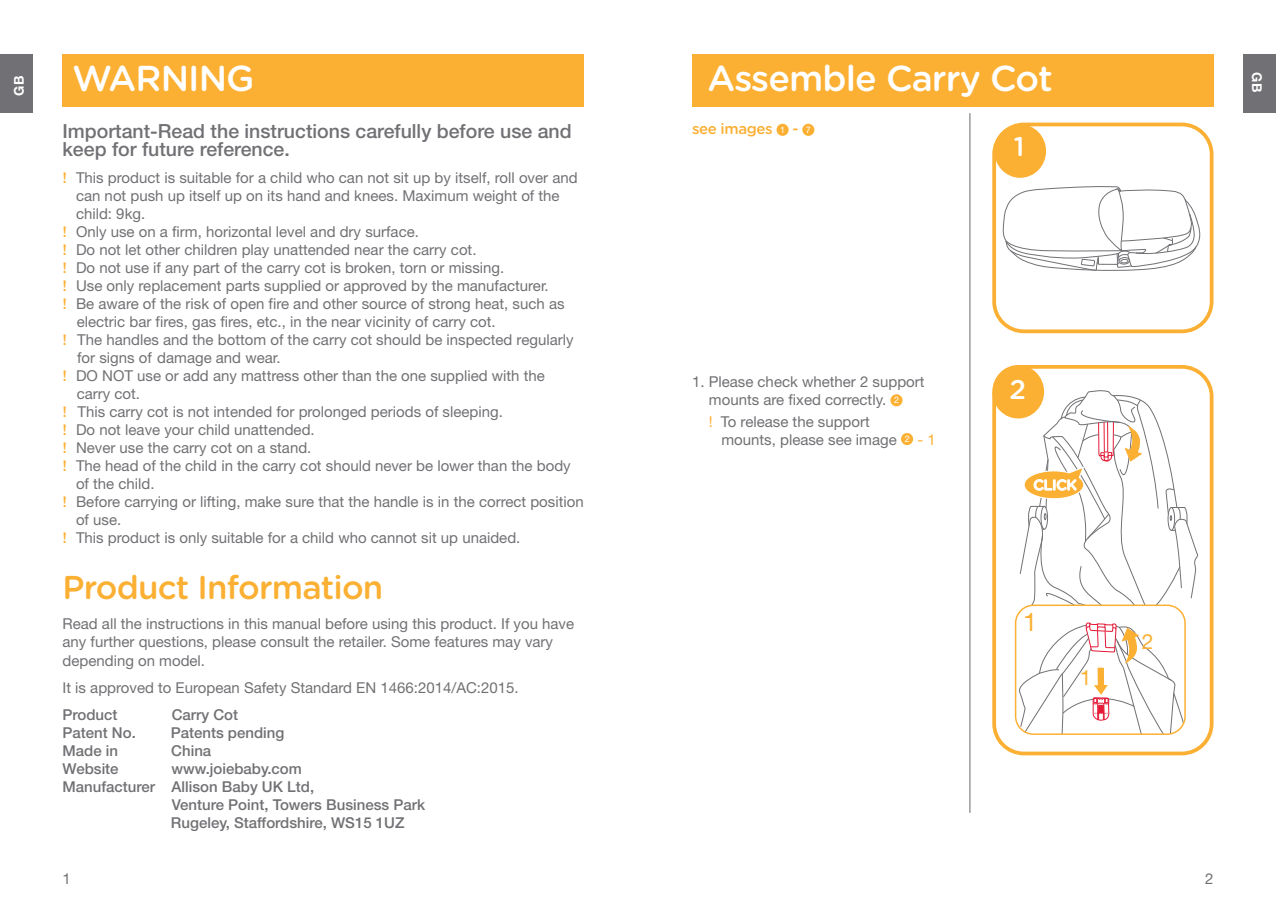
<style>
.page{position:relative;width:1276px;height:910px;background:#fff}
.page>*{position:absolute;margin:0;border:0;box-sizing:border-box;transform-origin:0 0}
.t1{font:500 36px "Gotham Rounded";letter-spacing:-.025em;color:#fff}
.t2{font:500 33px "Gotham Rounded";letter-spacing:-.025em;color:#fbb033}
.t3{font:500 27px "Gotham Rounded";color:#fff}
.t4{font:25.5px "Helvetica Neue LT Std";color:#fbb033}
.t5{font:21px "Helvetica Neue LT Std";color:#fbb033}
.t6{font:500 19.5px/18px "Helvetica Neue LT Std";color:#717074}
.t7{font:15px/18px "Helvetica Neue LT Std";color:#717074}
.t8{font:500 15px "Helvetica Neue LT Std";color:#717074}
.t9{font:500 15px "Gotham Rounded";letter-spacing:-.025em;color:#fbb033}
.t10{font:700 13.5px "Helvetica Neue LT Std";color:#fff}
.s1{font-family:"Gotham Rounded";font-weight:500;color:#fbb033}
.s2{font-family:"Helvetica Neue LT Std";font-weight:400;font-size:9px;color:#fff}
.s3{font-size:9px;color:#fff}
.s4{color:#fbb033}
</style>
<div class="page">
<div style="left:890px;top:394px;width:12px;height:12px;background:#fbb033;border-radius:50%"></div>
<div style="left:901px;top:433px;width:12px;height:12px;background:#fbb033;border-radius:50%"></div>
<div style="left:63px;top:54px;width:521px;height:53px;background:#fbb033"></div>
<div style="left:692px;top:54px;width:521px;height:53px;background:#fbb033"></div>
<svg style="left:1002px;top:186px;width:199px;height:85px"></svg>
<div style="left:992px;top:123px;width:221px;height:210px;border:4px solid #fbb033;border-radius:30px"></div>
<div style="left:994px;top:124px;width:52px;height:54px;background:#fbb033;border-radius:50%"></div>
<div style="left:776px;top:124px;width:12px;height:12px;background:#fbb033;border-radius:50%"></div>
<div style="left:802px;top:124px;width:12px;height:12px;background:#fbb033;border-radius:50%"></div>
<hr style="left:969px;top:113px;width:1px;height:700px;background:#717074">
<div style="left:992px;top:365px;width:221px;height:390px;border:4px solid #fbb033;border-radius:30px"></div>
<div style="left:992px;top:365px;width:52px;height:53px;background:#fbb033;border-radius:50%"></div>
<svg style="left:1015px;top:390px;width:183px;height:344px"></svg>
<div style="left:0;top:55px;width:33px;height:58px;background:#717074"></div>
<div style="left:1243px;top:55px;width:33px;height:58px;background:#717074"></div>
<h1 class="t1" style="left:707px;top:53px;width:347px">Assemble Carry Cot</h1>
<h1 class="t1" style="left:72px;top:53px;width:184px">WARNING</h1>
<h3 class="t6" style="left:63px;top:122px;width:511px">Important-Read the instructions carefully before use and keep for future reference.</h3>
<p class="t7" style="left:63px;top:168px;width:516px"><span class="s1">!</span> This product is suitable for a child who can not sit up by itself, roll over and</p>
<p class="t7" style="left:76px;top:186px;width:485px">can not push up itself up on its hand and knees. Maximum weight of the</p>
<p class="t7" style="left:76px;top:204px;width:71px">child: 9kg.</p>
<p class="t7" style="left:63px;top:222px;width:358px"><span class="s1">!</span> Only use on a firm, horizontal level and dry surface.</p>
<p class="t7" style="left:63px;top:240px;width:415px"><span class="s1">!</span> Do not let other children play unattended near the carry cot.</p>
<p class="t7" style="left:63px;top:258px;width:443px"><span class="s1">!</span> Do not use if any part of the carry cot is broken, torn or missing.</p>
<p class="t7" style="left:63px;top:276px;width:488px"><span class="s1">!</span> Use only replacement parts supplied or approved by the manufacturer.</p>
<p class="t7" style="left:63px;top:294px;width:503px"><span class="s1">!</span> Be aware of the risk of open fire and other source of strong heat, such as</p>
<p class="t7" style="left:77px;top:312px;width:420px">electric bar fires, gas fires, etc., in the near vicinity of carry cot.</p>
<p class="t7" style="left:63px;top:330px;width:512px"><span class="s1">!</span> The handles and the bottom of the carry cot should be inspected regularly</p>
<p class="t7" style="left:77px;top:348px;width:205px">for signs of damage and wear.</p>
<p class="t7" style="left:63px;top:366px;width:484px"><span class="s1">!</span> DO NOT use or add any mattress other than the one supplied with the</p>
<p class="t7" style="left:77px;top:384px;width:65px">carry cot.</p>
<p class="t7" style="left:63px;top:402px;width:442px"><span class="s1">!</span> This carry cot is not intended for prolonged periods of sleeping.</p>
<p class="t7" style="left:63px;top:420px;width:254px"><span class="s1">!</span> Do not leave your child unattended.</p>
<p class="t7" style="left:63px;top:438px;width:250px"><span class="s1">!</span> Never use the carry cot on a stand.</p>
<p class="t7" style="left:63px;top:456px;width:510px"><span class="s1">!</span> The head of the child in the carry cot should never be lower than the body</p>
<p class="t7" style="left:76px;top:474px;width:80px">of the child.</p>
<p class="t7" style="left:63px;top:492px;width:523px"><span class="s1">!</span> Before carrying or lifting, make sure that the handle is in the correct position</p>
<p class="t7" style="left:76px;top:510px;width:47px">of use.</p>
<p class="t7" style="left:63px;top:528px;width:459px"><span class="s1">!</span> This product is only suitable for a child who cannot sit up unaided.</p>
<h2 class="t2" style="left:63px;top:563px;width:322px">Product Information</h2>
<p class="t7" style="left:63px;top:615px;width:513px">Read all the instructions in this manual before using this product. If you have any further questions, please consult the retailer. Some features may vary depending on model.</p>
<p class="t7" style="left:63px;top:678px;width:457px">It is approved to European Safety Standard EN 1466:2014/AC:2015.</p>
<p class="t8" style="left:63px;top:705px;width:57px">Product</p>
<p class="t8" style="left:172px;top:705px;width:68px">Carry Cot</p>
<p class="t8" style="left:63px;top:723px;width:75px">Patent No.</p>
<p class="t8" style="left:171px;top:723px;width:115px">Patents pending</p>
<p class="t8" style="left:63px;top:741px;width:57px">Made in</p>
<p class="t8" style="left:171px;top:741px;width:42px">China</p>
<p class="t8" style="left:63px;top:759px;width:58px">Website</p>
<p class="t8" style="left:171px;top:759px;width:132px">www.joiebaby.com</p>
<p class="t8" style="left:63px;top:777px;width:253px">Manufacturer Allison Baby UK Ltd,</p>
<p class="t8" style="left:172px;top:795px;width:255px">Venture Point, Towers Business Park</p>
<p class="t8" style="left:171px;top:813px;width:235px">Rugeley, Staffordshire, WS15 1UZ</p>
<p class="t10" style="left:11px;top:96px;width:22px;rotate:-90deg">GB</p>
<p class="t10" style="left:1265px;top:72px;width:22px;rotate:90deg">GB</p>
<p class="t9" style="left:692px;top:118px;width:120px">see images <span class="s2">1</span> - <span class="s2">7</span></p>
<h3 class="t3" style="left:1013px;top:128px;width:12px">1</h3>
<p class="t7" style="left:692px;top:372px;width:234px;text-align:center">1. Please check whether 2 support mounts are fixed correctly. <span class="s3">2</span></p>
<p class="t7" style="left:721px;top:412px;width:216px;text-indent:-13px"><span class="s4">!</span> To release the support<br>mounts, please see image <sup>2</sup> <span class="s4">- 1</span></p>
<h3 class="t3" style="left:1009px;top:370px;width:18px">2</h3>
<h3 class="t4" style="left:1023px;top:607px;width:16px">1</h3>
<h3 class="t5" style="left:1142px;top:629px;width:13px">2</h3>
<h3 class="t5" style="left:1079px;top:665px;width:13px">1</h3>
<p class="t7" style="left:63px;top:869px;width:10px">1</p>
<p class="t7" style="left:1205px;top:870px;width:10px">2</p>
</div>
